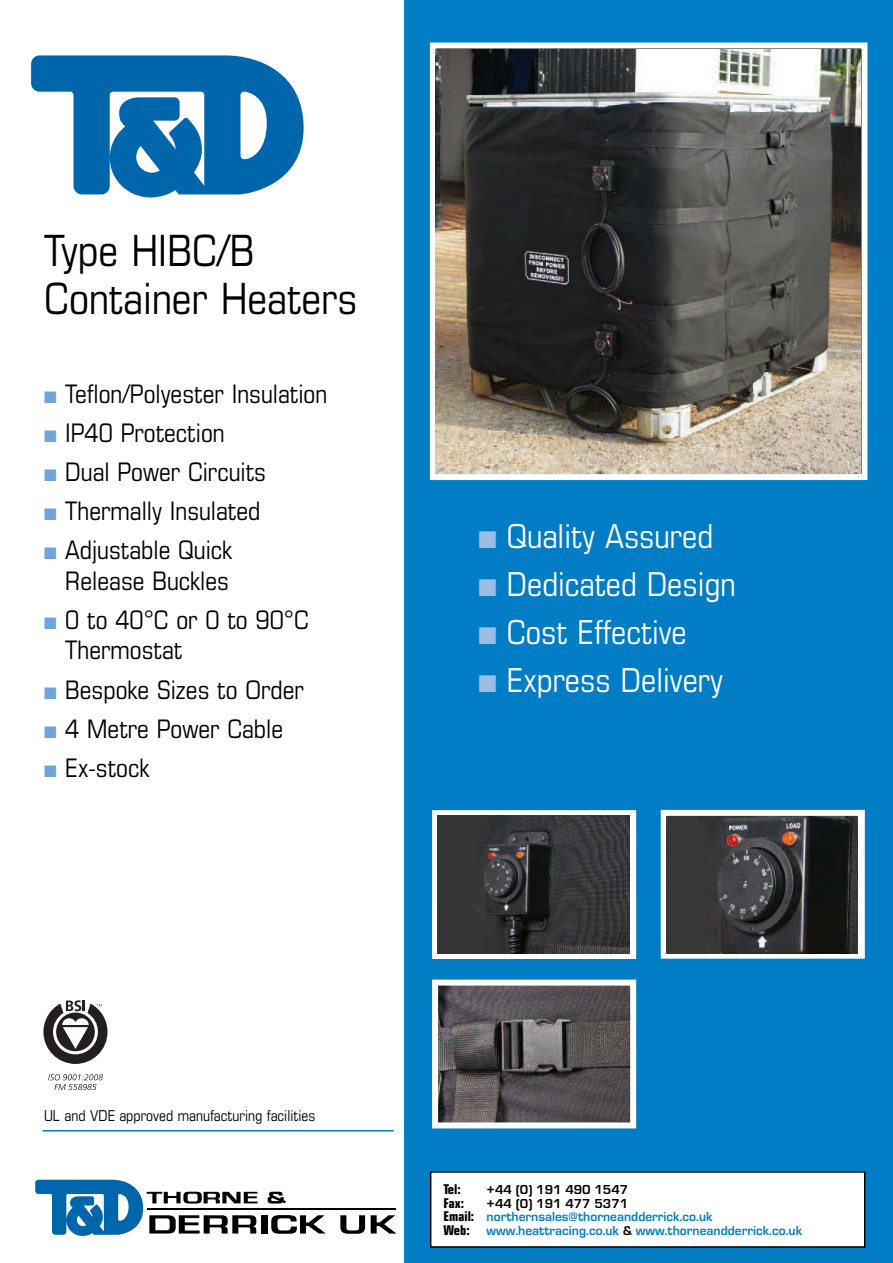
<style>
.page{position:relative;width:893px;height:1263px;background:#fff}
.page>*{position:absolute;margin:0;border:0;box-sizing:border-box;transform-origin:0 0}
.t1{font:condensed 43.05px/48px "Eurostile";color:#000}
.t2{font:condensed 33px "Eurostile";color:#fff}
.t3{font:condensed 25.5px/30.6px "Eurostile";color:#000;text-align:right}
.t4{font:condensed 15px "Eurostile";color:#000}
.t5{font:700 13.5px/13.5px "Eurostile";color:#007dc4}
.t6{font:700 13.5px "Eurostile";color:#000}
.t7{font:700 condensed 13.5px "Eurostile";color:#000}
.s1{color:#71a4d8}
.s2{color:#9ebde4}
.s3{color:#000}
.s4{font-stretch:condensed;color:#000}
</style>
<div class="page">
<div style="left:404px;top:0;width:489px;height:1263px;background:#007dc4"></div>
<svg style="left:31px;top:55px;width:273px;height:142px"></svg>
<svg style="left:268px;top:1192px;width:18px;height:11px"></svg>
<div style="left:261px;top:1215px;width:6px;height:18px;background:#000"></div>
<svg style="left:271px;top:1215px;width:55px;height:19px"></svg>
<svg style="left:340px;top:1215px;width:25px;height:19px"></svg>
<svg style="left:371px;top:1215px;width:25px;height:18px"></svg>
<hr style="left:148px;top:1208px;width:248px;height:1px;background:#000">
<svg style="left:35px;top:1180px;width:223px;height:56px"></svg>
<div style="left:661px;top:810px;width:204px;height:149px;border:6px solid #fff"></div>
<div style="left:432px;top:810px;width:204px;height:149px;border:6px solid #fff"></div>
<img style="left:439px;top:986px;width:190px;height:135px">
<div style="left:432px;top:979px;width:204px;height:149px;border:6px solid #fff"></div>
<div style="left:430px;top:43px;width:437px;height:437px;border:6px solid #fff"></div>
<div style="left:431px;top:1172px;width:434px;height:75px;background:#fff"></div>
<div style="left:430px;top:1171px;width:435px;height:77px;border:2px solid #000"></div>
<svg style="left:43px;top:1000px;width:64px;height:64px"></svg>
<svg style="left:48px;top:1074px;width:55px;height:16px"></svg>
<hr style="left:43px;top:1130px;width:351px;height:1px;background:#007dc4">
<img style="left:435px;top:49px;width:426px;height:425px">
<img style="left:438px;top:816px;width:191px;height:137px">
<img style="left:666px;top:816px;width:192px;height:137px">
<h1 class="t1" style="left:44px;top:230px;width:315px">Type HIBC/B<br>Container Heaters</h1>
<p class="t3" style="left:44px;top:380px;width:285px"><span class="s1">■</span> Teflon/Polyester Insulation</p>
<p class="t3" style="left:44px;top:419px;width:182px"><span class="s1">■</span> IP40 Protection</p>
<p class="t3" style="left:44px;top:459px;width:223px"><span class="s1">■</span> Dual Power Circuits</p>
<p class="t3" style="left:44px;top:498px;width:218px"><span class="s1">■</span> Thermally Insulated</p>
<p class="t3" style="left:44px;top:537px;width:190px"><span class="s1">■</span> Adjustable Quick<br>Release Buckles</p>
<p class="t3" style="left:65px;top:606px;width:245px;text-align:left;text-indent:-21px"><span class="s1">■</span> 0 to 40°C or 0 to 90°C<br>Thermostat</p>
<p class="t3" style="left:44px;top:676px;width:261px"><span class="s1">■</span> Bespoke Sizes to Order</p>
<p class="t3" style="left:44px;top:715px;width:241px"><span class="s1">■</span> 4 Metre Power Cable</p>
<p class="t3" style="left:44px;top:754px;width:107px"><span class="s1">■</span> Ex-stock</p>
<p class="t2" style="left:478px;top:524px;width:236px"><span class="s2">■</span> Quality Assured</p>
<p class="t2" style="left:478px;top:572px;width:259px"><span class="s2">■</span> Dedicated Design</p>
<p class="t2" style="left:478px;top:620px;width:210px"><span class="s2">■</span> Cost Effective</p>
<p class="t2" style="left:478px;top:668px;width:246px"><span class="s2">■</span> Express Delivery</p>
<p class="t4" style="left:44px;top:1110px;width:273px">UL and VDE approved manufacturing facilities</p>
<p class="t7" style="left:443px;top:1184px;width:19px">Tel:</p>
<p class="t6" style="left:487px;top:1182px;width:143px">+44 (0) 191 490 1547</p>
<p class="t7" style="left:443px;top:1198px;width:22px">Fax:</p>
<p class="t5" style="left:443px;top:1196px;width:360px;text-indent:43px"><span class="s3">+44 (0) 191 477 5371<br></span><span class="s4">Email:</span> northernsales@thorneandderrick.co.uk<br><span class="s4">Web:</span> www.heattracing.co.uk <span class="s3">&amp;</span> www.thorneandderrick.co.uk</p>
</div>
